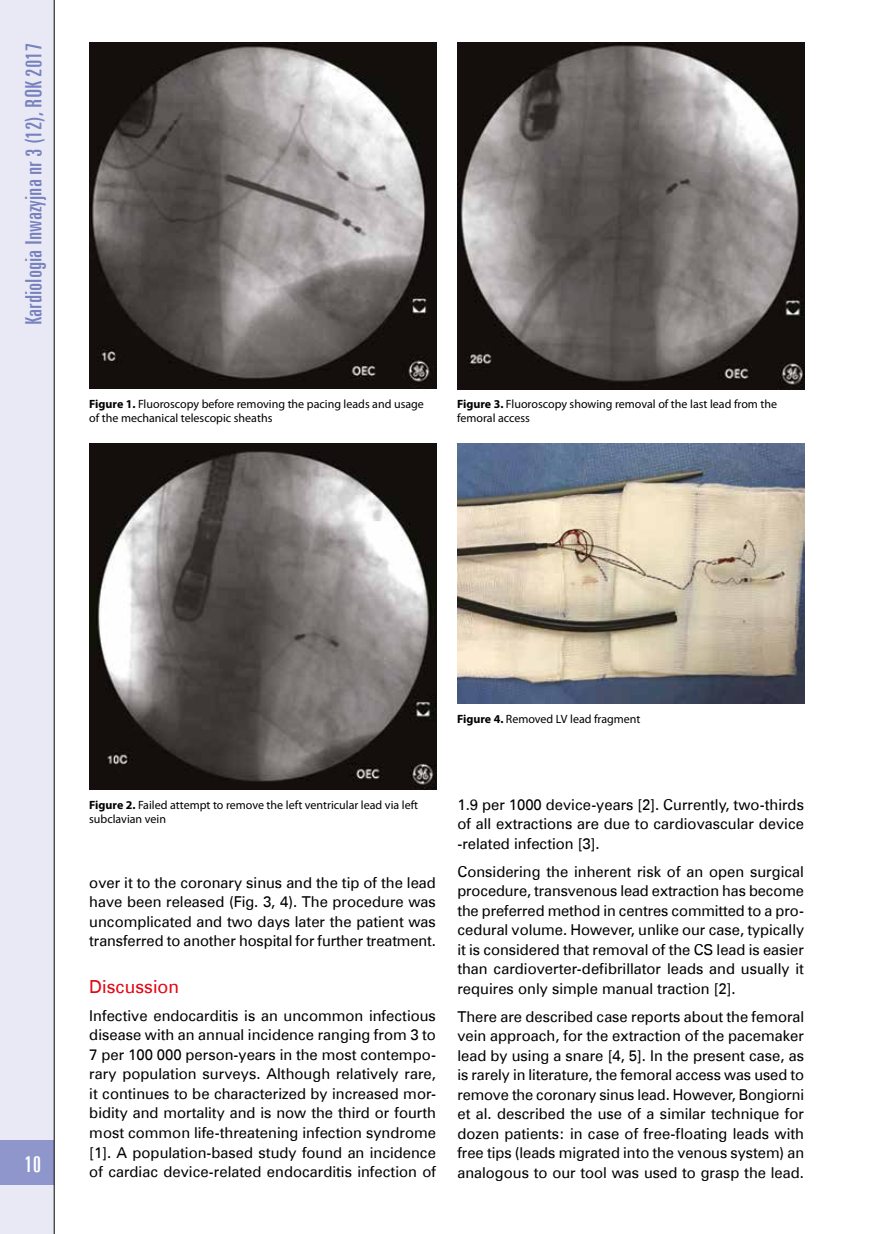
<style>
.page{position:relative;width:872px;height:1234px;background:#fff}
.page>*{position:absolute;margin:0;border:0;box-sizing:border-box;transform-origin:0 0}
.t1{font:22.5px "Zurich X Cn EU";color:#7882bf;scale:1.07 1}
.t2{font:22.5px "Zurich X Cn EU";color:#fff;scale:1.07 1}
.t3{font:18px "Zurich EU";color:#e30613}
.t4{font:15px/19.5px "Zurich EU";color:#000;text-align:justify}
.t5{font:12px/13.5px "Myriad Pro";color:#000}
.s1{font-weight:700}
</style>
<div class="page">
<div style="left:0;top:0;width:54px;height:1233px;background:#e9e9f6"></div>
<div style="left:0;top:1140px;width:54px;height:44px;background:#8f96cb"></div>
<hr style="left:54px;top:0;width:1px;height:1233px;background:#000">
<img style="left:89px;top:43px;width:347px;height:345px">
<img style="left:89px;top:443px;width:347px;height:346px">
<img style="left:457px;top:443px;width:347px;height:260px">
<img style="left:457px;top:43px;width:347px;height:346px">
<h1 class="t1" style="left:20px;top:325px;width:265px;rotate:-90deg">Kardiologia Inwazyjna nr 3 (12), ROK 2017</h1>
<p class="t5" style="left:89px;top:397px;width:336px"><span class="s1">Figure 1.</span> Fluoroscopy before removing the pacing leads and usage of the mechanical telescopic sheaths</p>
<p class="t5" style="left:457px;top:397px;width:321px"><span class="s1">Figure 3.</span> Fluoroscopy showing removal of the last lead from the femoral access</p>
<h1 class="t2" style="left:24px;top:1150px;width:17px">10</h1>
<p class="t5" style="left:457px;top:711px;width:185px"><span class="s1">Figure 4.</span> Removed LV lead fragment</p>
<p class="t5" style="left:89px;top:798px;width:330px"><span class="s1">Figure 2.</span> Failed attempt to remove the left ventricular lead via left subclavian vein</p>
<p class="t4" style="left:89px;top:872px;width:348px">over it to the coronary sinus and the tip of the lead have been released (Fig. 3, 4). The procedure was uncomplicated and two days later the patient was transferred to another hospital for further treatment.</p>
<p class="t3" style="left:89px;top:975px;width:91px">Discussion</p>
<p class="t4" style="left:89px;top:1005px;width:348px">Infective endocarditis is an uncommon infectious disease with an annual incidence ranging from 3 to 7 per 100 000 person-years in the most contempo&shy;rary population surveys. Although relatively rare, it continues to be characterized by increased mor&shy;bidity and mortality and is now the third or fourth most common life-threatening infection syndrome [1]. A population-based study found an incidence of cardiac device-related endocarditis infection of</p>
<p class="t4" style="left:457px;top:794px;width:348px">1.9 per 1000 device-years [2]. Currently, two-thirds of all extractions are due to cardiovascular device -related infection [3].</p>
<p class="t4" style="left:457px;top:861px;width:348px">Considering the inherent risk of an open surgical procedure, transvenous lead extraction has become the preferred method in centres committed to a pro&shy;cedural volume. However, unlike our case, typically it is considered that removal of the CS lead is easier than cardioverter-defibrillator leads and usually it requires only simple manual traction [2].</p>
<p class="t4" style="left:457px;top:1006px;width:348px">There are described case reports about the femoral vein approach, for the extraction of the pacemaker lead by using a snare [4, 5]. In the present case, as is rarely in literature, the femoral access was used to remove the coronary sinus lead. However, Bongiorni et al. described the use of a similar technique for dozen patients: in case of free-floating leads with free tips (leads migrated into the venous system) an analogous to our tool was used to grasp the lead.</p>
</div>
